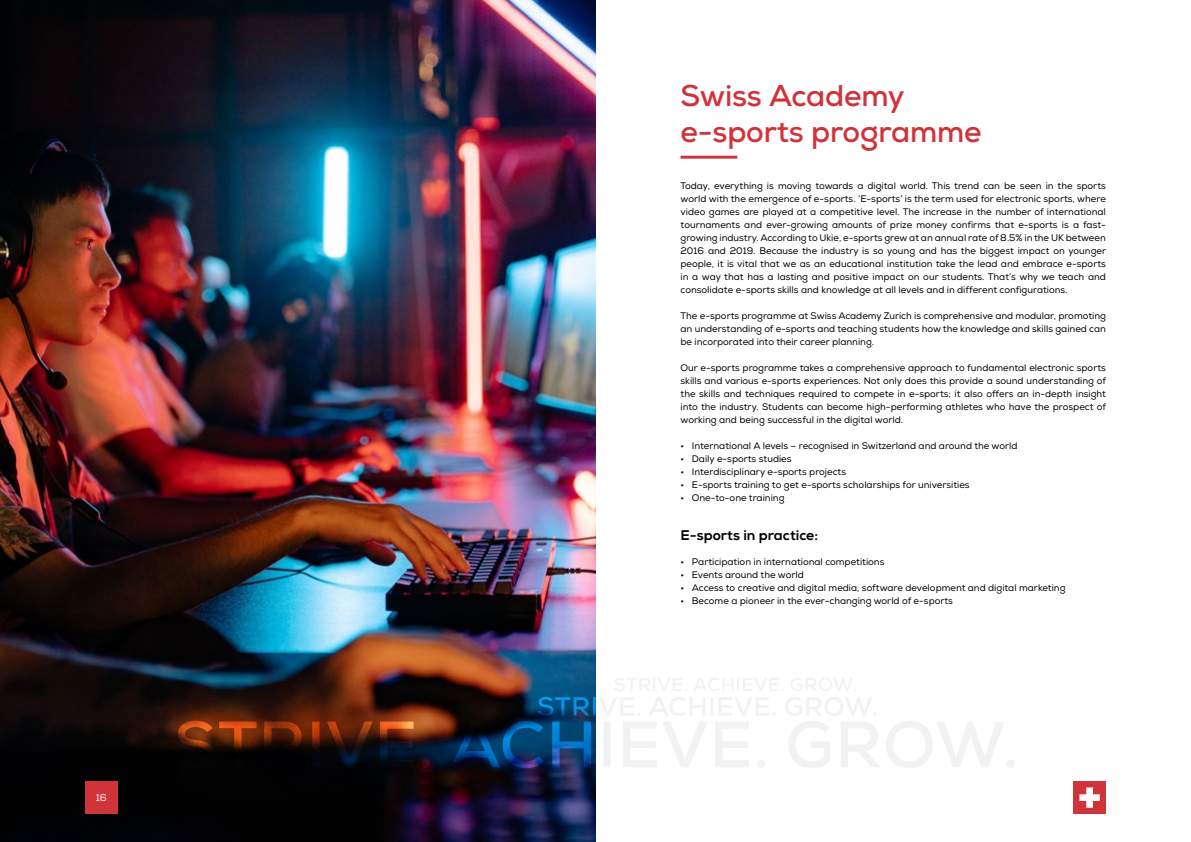
<style>
.page{position:relative;width:1191px;height:842px;background:#fff}
.page>*{position:absolute;margin:0;border:0;box-sizing:border-box;transform-origin:0 0}
.t1{font:700 30px "Nexa";letter-spacing:-.005em;color:#d0333a}
.Subline{font:14px "Nexa X Bold";color:#000}
.t2{font:10px "Nexa";color:#fff}
.t3{font:9.5px/13px "Nexa";color:#000;text-align:justify}
</style>
<div class="page">
<img style="left:0;top:0;width:595px;height:842px">
<svg style="left:176px;top:697px;width:839px;height:71px"></svg>
<svg style="left:614px;top:678px;width:242px;height:13px"></svg>
<hr style="left:680px;top:156px;width:57px;height:3px;background:#d0333a">
<div style="left:85px;top:781px;width:33px;height:33px;background:#d0333a"></div>
<div style="left:1073px;top:781px;width:33px;height:33px;background:#d0333a"></div>
<svg style="left:1079px;top:787px;width:20px;height:21px"></svg>
<p class="t2" style="left:96px;top:791px;width:13px">16</p>
<p class="t1" style="left:680px;top:76px;width:225px">Swiss Academy</p>
<p class="t1" style="left:680px;top:112px;width:302px">e-sports programme</p>
<p class="t3" style="left:680px;top:179px;width:427px">Today, everything is moving towards a digital world. This trend can be seen in the sports world with the emergence of e-sports. ‘E-sports’ is the term used for electronic sports, where video games are played at a competitive level. The increase in the number of international tournaments and ever-growing amounts of prize money confirms that e-sports is a fast&shy;growing industry. According to Ukie, e-sports grew at an annual rate of 8.5% in the UK between 2016 and 2019. Because the industry is so young and has the biggest impact on younger people, it is vital that we as an educational institution take the lead and embrace e-sports in a way that has a lasting and positive impact on our students. That’s why we teach and consolidate e-sports skills and knowledge at all levels and in different configurations.</p>
<p class="t3" style="left:680px;top:309px;width:427px">The e-sports programme at Swiss Academy Zurich is comprehensive and modular, promoting an understanding of e-sports and teaching students how the knowledge and skills gained can be incorporated into their career planning.</p>
<p class="t3" style="left:680px;top:361px;width:427px">Our e-sports programme takes a comprehensive approach to fundamental electronic sports skills and various e-sports experiences. Not only does this provide a sound understanding of the skills and techniques required to compete in e-sports; it also offers an in-depth insight into the industry. Students can become high-performing athletes who have the prospect of working and being successful in the digital world.</p>
<p class="t3" style="left:680px;top:439px;width:338px">• International A levels – recognised in Switzerland and around the world</p>
<p class="t3" style="left:680px;top:452px;width:112px">• Daily e-sports studies</p>
<p class="t3" style="left:680px;top:465px;width:167px">• Interdisciplinary e-sports projects</p>
<p class="t3" style="left:680px;top:478px;width:291px">• E-sports training to get e-sports scholarships for universities</p>
<p class="t3" style="left:680px;top:491px;width:105px">• One-to-one training</p>
<p class="Subline" style="left:680px;top:527px;width:139px">E-sports in practice:</p>
<p class="t3" style="left:680px;top:555px;width:205px">• Participation in international competitions</p>
<p class="t3" style="left:680px;top:568px;width:125px">• Events around the world</p>
<p class="t3" style="left:680px;top:581px;width:386px">• Access to creative and digital media, software development and digital marketing</p>
<p class="t3" style="left:680px;top:594px;width:274px">• Become a pioneer in the ever-changing world of e-sports</p>
</div>
